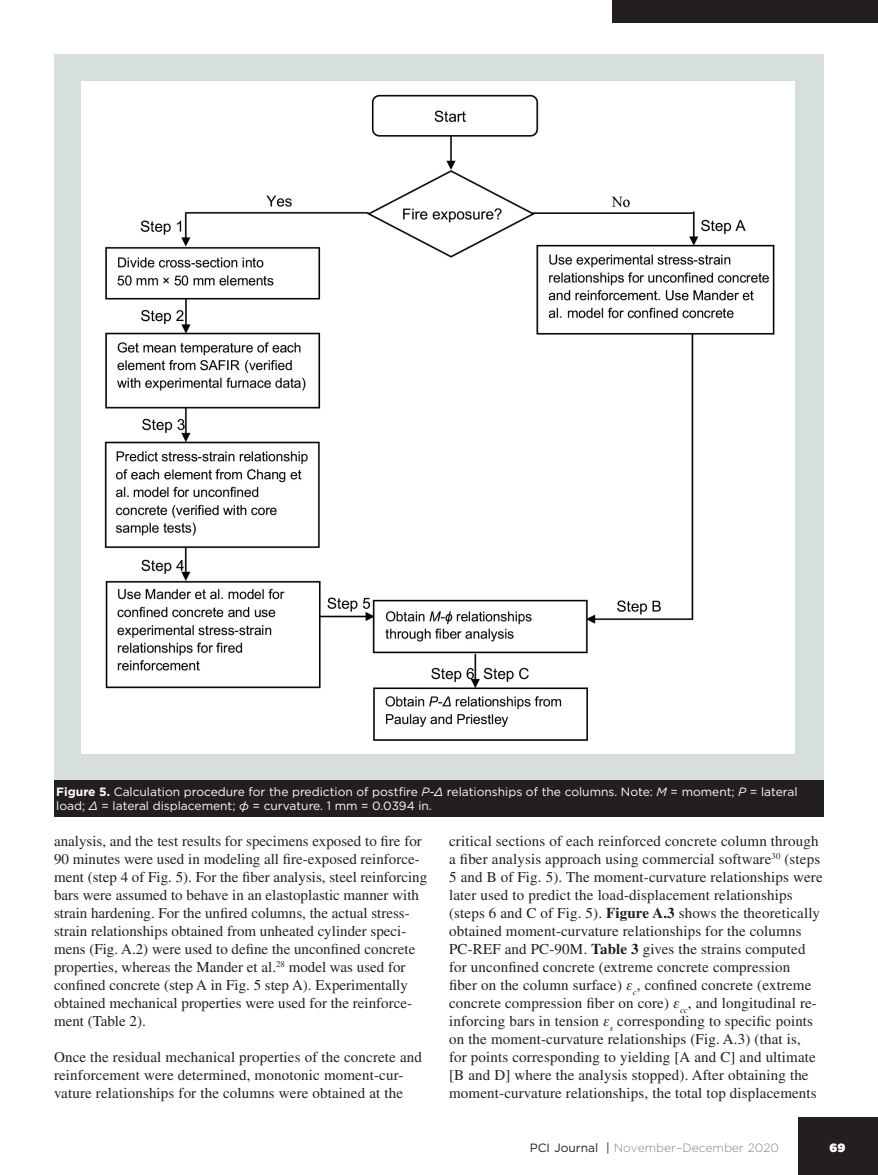
<style>
.page{position:relative;width:878px;height:1175px;background:#fff}
.page>*{position:absolute;margin:0;border:0;box-sizing:border-box;transform-origin:0 0}
.Body{font:15px/18px "Times LT Std";letter-spacing:.01em;color:#231f20}
.Figure_caption{font:12px/14.4px "Gotham";color:#fff}
.t1{font:300 12px "Gotham";color:#808285}
.t2{font:900 12px "Gotham";color:#fff}
.s1{font-weight:700}
.s2{font-style:italic}
.s3{font-family:"Times Ten Greek Inclined"}
.s4{font-weight:400;color:#231f20}
</style>
<div class="page">
<div style="left:612px;top:0;width:266px;height:23px;background:#231f20"></div>
<div style="left:798px;top:1117px;width:80px;height:57px;background:#231f20"></div>
<div style="left:54px;top:54px;width:770px;height:726px;background:#d7dfde"></div>
<div style="left:81px;top:81px;width:713px;height:672px;background:#fff"></div>
<img style="left:104px;top:94px;width:671px;height:647px">
<div style="left:54px;top:780px;width:770px;height:36px;background:#231f20"></div>
<p class="Figure_caption" style="left:56px;top:784px;width:742px"><span class="s1">Figure 5.</span> Calculation procedure for the prediction of postfire <span class="s2">P-Δ</span> relationships of the columns. Note: <span class="s2">M</span> = moment; <span class="s2">P</span> = lateral load; <span class="s2">Δ</span> = lateral displacement; <span class="s2">φ</span> = curvature. 1 mm = 0.0394 in.</p>
<p class="Body" style="left:54px;top:832px;width:375px">analysis, and the test results for specimens exposed to fire for 90 minutes were used in modeling all fire-exposed reinforce&shy;ment (step 4 of Fig. 5). For the fiber analysis, steel reinforcing bars were assumed to behave in an elastoplastic manner with strain hardening. For the unfired columns, the actual stress&shy;strain relationships obtained from unheated cylinder speci&shy;mens (Fig. A.2) were used to define the unconfined concrete properties, whereas the Mander et al.<sup>28</sup> model was used for confined concrete (step A in Fig. 5 step A). Experimentally obtained mechanical properties were used for the reinforce&shy;ment (Table 2).</p>
<p class="Body" style="left:54px;top:1048px;width:369px">Once the residual mechanical properties of the concrete and reinforcement were determined, monotonic moment-cur&shy;vature relationships for the columns were obtained at the</p>
<p class="Body" style="left:449px;top:832px;width:375px">critical sections of each reinforced concrete column through a fiber analysis approach using commercial software<sup>30</sup> (steps 5 and B of Fig. 5). The moment-curvature relationships were later used to predict the load-displacement relationships (steps 6 and C of Fig. 5). <span class="s1">Figure A.3</span> shows the theoretically obtained moment-curvature relationships for the columns PC-REF and PC-90M. <span class="s1">Table 3</span> gives the strains computed for unconfined concrete (extreme concrete compression<br>fiber on the column surface) <span class="s3">ε</span><sub>c</sub>, confined concrete (extreme concrete compression fiber on core) <span class="s3">ε</span><sub>cc</sub>, and longitudinal re&shy;inforcing bars in tension <span class="s3">ε</span><sub>s</sub> corresponding to specific points on the moment-curvature relationships (Fig. A.3) (that is,<br>for points corresponding to yielding [A and C] and ultimate [B and D] where the analysis stopped). After obtaining the moment-curvature relationships, the total top displacements</p>
<p class="t1" style="left:529px;top:1140px;width:251px"><span class="s4">PCI Journal</span> <span class="s4">|</span> November–December 2020</p>
<p class="t2" style="left:829px;top:1139px;width:17px">69</p>
</div>
